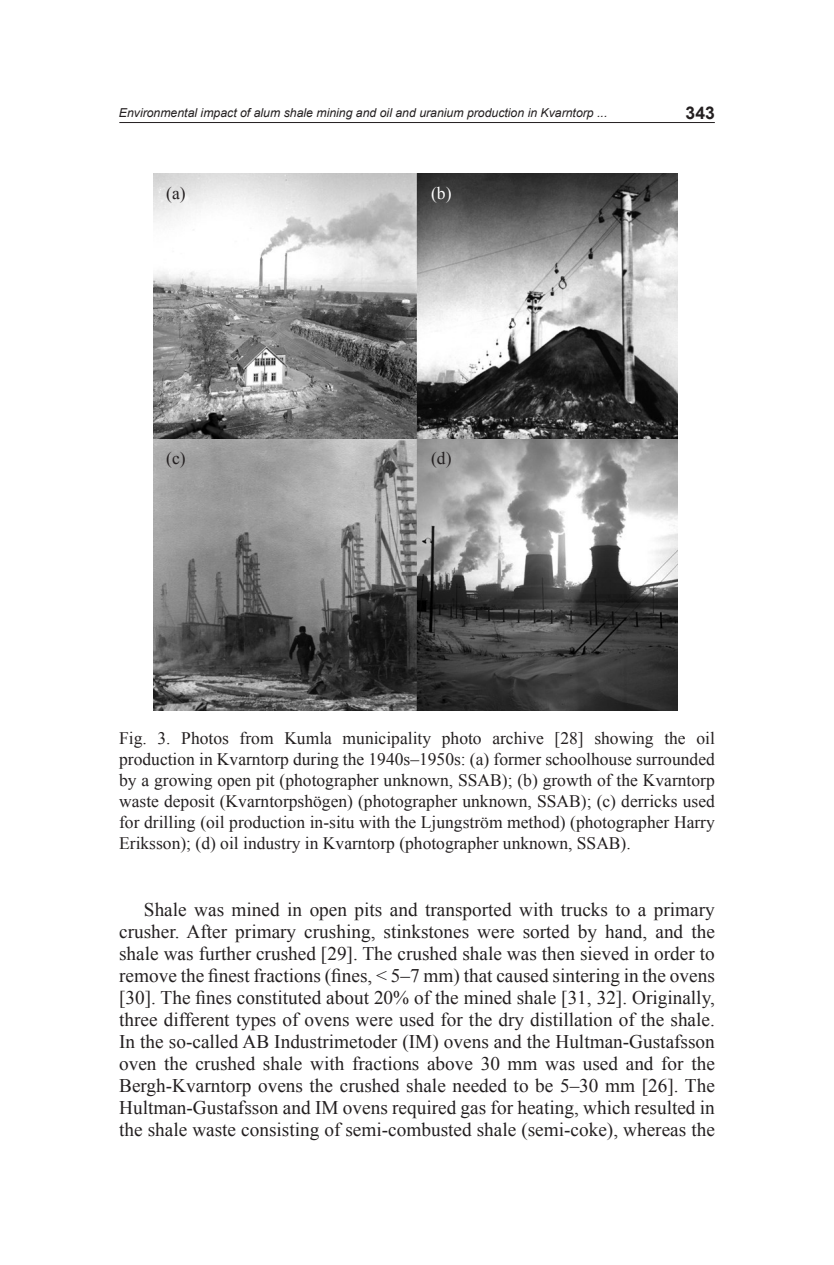
<style>
.page{position:relative;width:834px;height:1265px;background:#fff}
.page>*{position:absolute;margin:0;border:0;box-sizing:border-box;transform-origin:0 0}
.t1{font:19.25px/22.1px "Times New Roman";color:#231f20;text-align:justify}
.t2{font:17.5px/21px "Times New Roman";color:#231f20;text-align:justify}
.t3{font:700 17.5px "Arial";color:#231f20}
.t4{font:17.5px "Times New Roman";color:#fff}
.t5{font:italic 12.25px "Arial";color:#231f20}
</style>
<div class="page">
<hr style="left:119px;top:122px;width:595px;height:1px;background:#231f20">
<img style="left:153px;top:174px;width:524px;height:536px">
<p class="t5" style="left:119px;top:104px;width:490px">Environmental impact of alum shale mining and oil and uranium production in Kvarntorp ...</p>
<p class="t2" style="left:166px;top:183px;width:21px">(a)</p>
<p class="t4" style="left:431px;top:182px;width:22px">(b)</p>
<p class="t3" style="left:685px;top:102px;width:31px">343</p>
<p class="t2" style="left:166px;top:447px;width:21px">(c)</p>
<p class="t2" style="left:431px;top:447px;width:22px">(d)</p>
<p class="t2" style="left:119px;top:728px;width:597px">Fig. 3. Photos from Kumla municipality photo archive [28] showing the oil production in Kvarntorp during the 1940s–1950s: (a) former schoolhouse surrounded by a growing open pit (photographer unknown, SSAB); (b) growth of the Kvarntorp waste deposit (Kvarntorpshögen) (photographer unknown, SSAB); (c) derricks used for drilling (oil production in-situ with the Ljungström method) (photographer Harry Eriksson); (d) oil industry in Kvarntorp (photographer unknown, SSAB).</p>
<p class="t1" style="left:119px;top:898px;width:597px;text-indent:25px">Shale was mined in open pits and transported with trucks to a primary crusher. After primary crushing, stinkstones were sorted by hand, and the shale was further crushed [29]. The crushed shale was then sieved in order to remove the finest fractions (fines, &lt; 5–7 mm) that caused sintering in the ovens [30]. The fines constituted about 20% of the mined shale [31, 32]. Originally, three different types of ovens were used for the dry distillation of the shale.<br>In the so-called AB Industrimetoder (IM) ovens and the Hultman-Gustafsson oven the crushed shale with fractions above 30 mm was used and for the Bergh-Kvarntorp ovens the crushed shale needed to be 5–30 mm [26]. The Hultman-Gustafsson and IM ovens required gas for heating, which resulted in the shale waste consisting of semi-combusted shale (semi-coke), whereas the</p>
</div>
